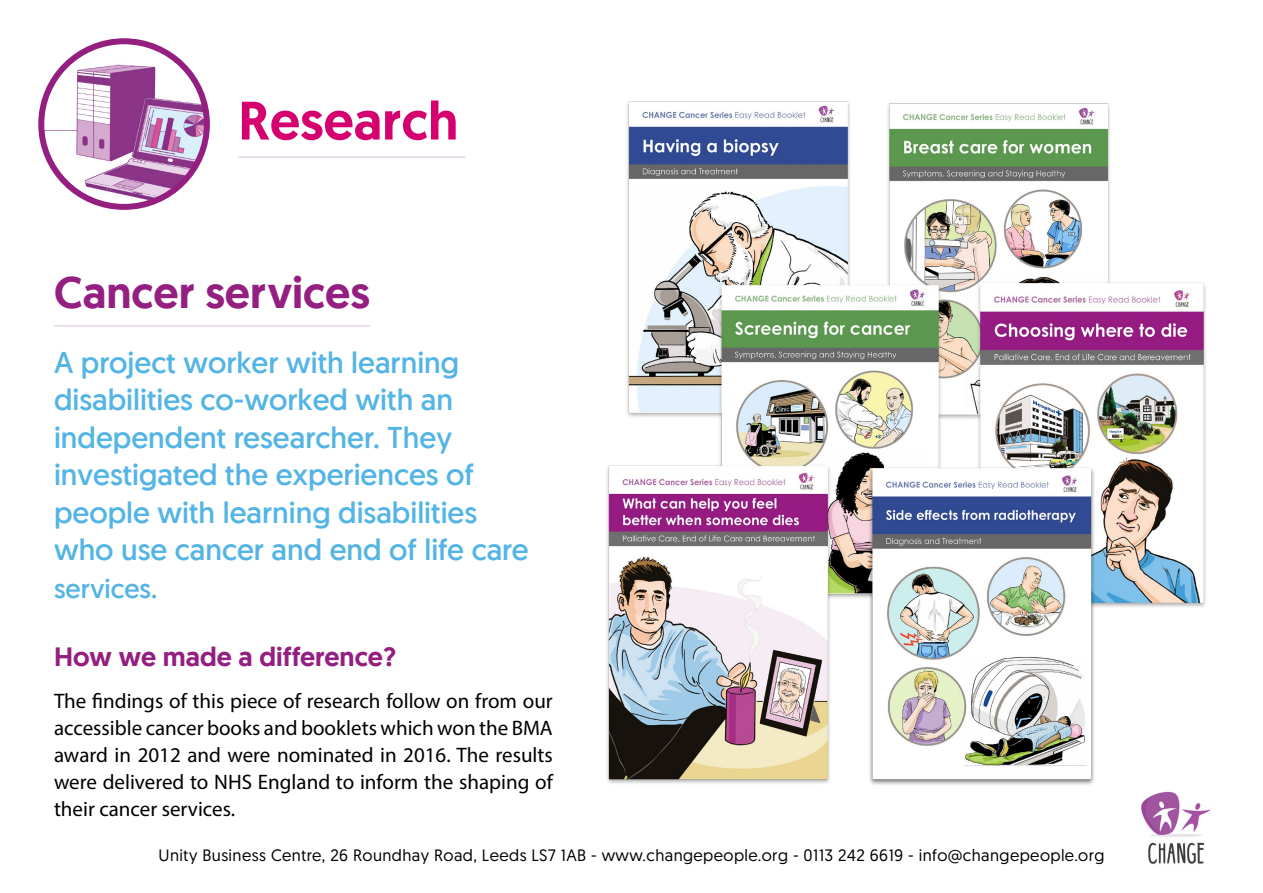
<style>
.page{position:relative;width:1263px;height:893px;background:#fff}
.page>*{position:absolute;margin:0;border:0;box-sizing:border-box;transform-origin:0 0}
.Headline{font:500 54px "Geomanist";color:#d4016e}
.What_We_Did{font:500 45px "Geomanist";color:#941f81}
.What_We_Did-2{font:30px/37.5px "Geomanist";color:#53b4e5}
.Subheadline{font:500 27px "Geomanist";color:#941f81}
.What_We_Did-3{font:27px "Geomanist";color:#53b4e5}
.t1{font:21px/27px "Myriad Pro";color:#000;text-align:justify}
.t2{font:16.5px "Geomanist";letter-spacing:.025em;color:#000}
</style>
<div class="page">
<img style="left:1141px;top:795px;width:70px;height:69px">
<hr style="left:238px;top:156px;width:227px;height:2px;background:#e6d5e9">
<hr style="left:54px;top:325px;width:316px;height:2px;background:#e6d5e9">
<img style="left:41px;top:41px;width:166px;height:166px;border-radius:83px">
<div style="left:38px;top:38px;width:172px;height:172px;border:6px solid #941f81;border-radius:50%"></div>
<img style="left:607px;top:101px;width:599px;height:694px">
<p class="Headline" style="left:238px;top:85px;width:222px">Research</p>
<p class="What_We_Did" style="left:54px;top:262px;width:317px">Cancer services</p>
<p class="What_We_Did-2" style="left:54px;top:343px;width:476px">A project worker with learning disabilities co-worked with an independent researcher. They investigated the experiences of people with learning disabilities who use cancer and end of life care</p>
<p class="What_We_Did-3" style="left:54px;top:571px;width:105px">services.</p>
<p class="Subheadline" style="left:54px;top:639px;width:344px">How we made a difference?</p>
<p class="t1" style="left:54px;top:687px;width:500px">The findings of this piece of research follow on from our accessible cancer books and booklets which won the BMA award in 2012 and were nominated in 2016. The results were delivered to NHS England to inform the shaping of their cancer services.</p>
<p class="t2" style="left:158px;top:844px;width:947px">Unity Business Centre, 26 Roundhay Road, Leeds LS7 1AB - www.changepeople.org - 0113 242 6619 - info@changepeople.org</p>
</div>
